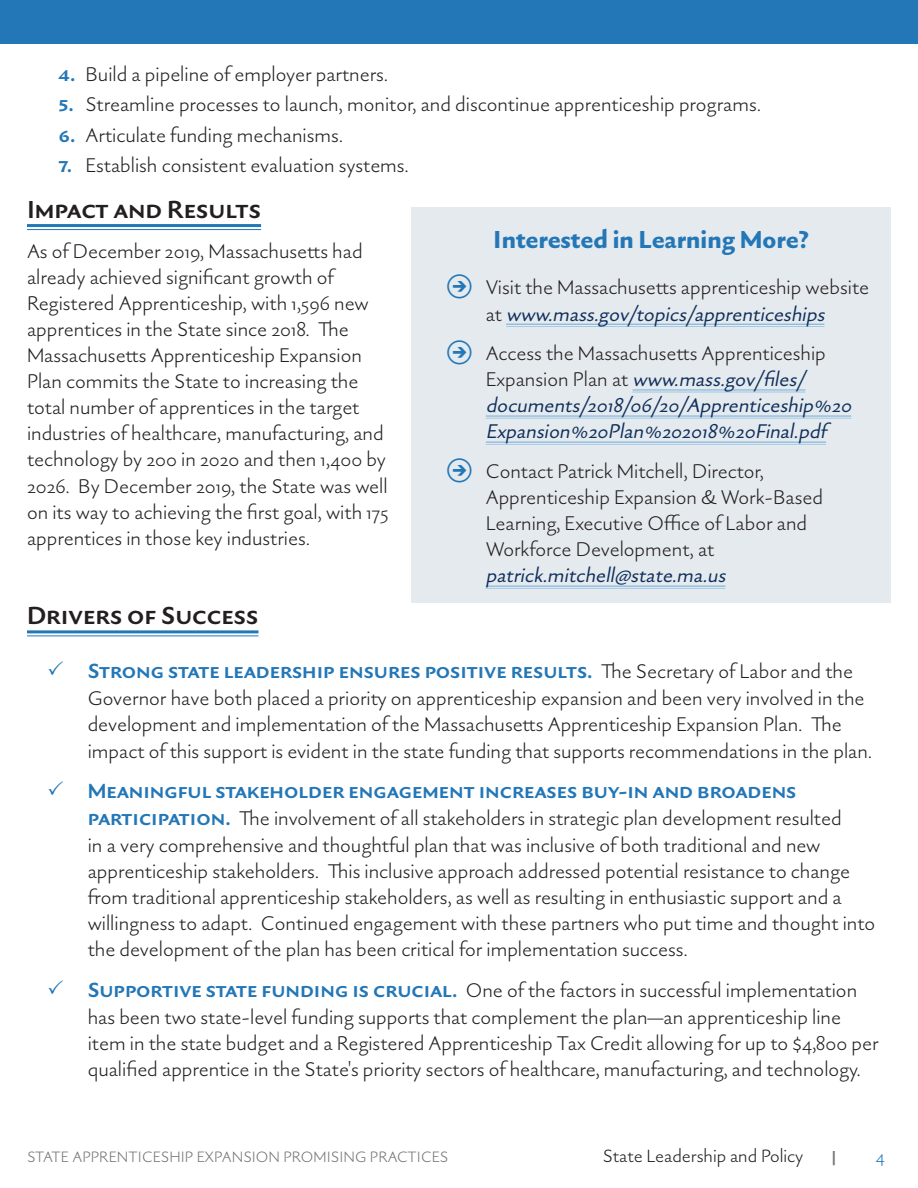
<style>
.page{position:relative;width:918px;height:1188px;background:#fff}
.page>*{position:absolute;margin:0;border:0;box-sizing:border-box;transform-origin:0 0}
.t1{font:600 27px "Gaultier";color:#231f20}
.t2{font:700 27px "Gaultier";color:#2377b7}
.t3{font:600 22.5px "Gaultier";color:#2377b7}
.t4{font:300 21.75px/26.1px "Gaultier";color:#231f20}
.t5{font:italic 21.75px/26.1px "Gaultier";color:#0f2f5b}
.t6{font:300 19.5px "Gaultier";color:#231f20}
.t7{font:300 19.5px "Gaultier";color:#2377b7}
.t8{font:300 16.5px "Gaultier";letter-spacing:.005em;color:#757577}
.s1{font-weight:600;font-size:22.5px;color:#2377b7}
.s2{font-weight:400;font-style:italic;color:#0f2f5b}
.s3{font-weight:300;font-style:normal;color:#231f20}
.s4{font-weight:300;font-size:21.75px;color:#231f20}
</style>
<div class="page">
<div style="left:0;top:0;width:918px;height:43px;background:#2377b7"></div>
<hr style="left:27px;top:224px;width:234px;height:3px;background:#2377b7">
<hr style="left:27px;top:229px;width:234px;height:1px;background:#2377b7">
<hr style="left:27px;top:630px;width:231px;height:3px;background:#2377b7">
<hr style="left:27px;top:635px;width:231px;height:1px;background:#2377b7">
<div style="left:411px;top:208px;width:480px;height:395px;background:#e5eaee"></div>
<hr style="left:506px;top:324px;width:319px;height:3px;background:#fff">
<hr style="left:506px;top:324px;width:319px;height:1px;background:#91bbdb">
<hr style="left:506px;top:326px;width:319px;height:1px;background:#91bbdb">
<hr style="left:632px;top:389px;width:173px;height:3px;background:#fff">
<hr style="left:632px;top:389px;width:173px;height:2px;background:#91bbdb">
<hr style="left:632px;top:392px;width:173px;height:1px;background:#91bbdb">
<hr style="left:486px;top:415px;width:365px;height:3px;background:#fff">
<hr style="left:486px;top:415px;width:365px;height:2px;background:#91bbdb">
<hr style="left:486px;top:418px;width:365px;height:1px;background:#91bbdb">
<hr style="left:486px;top:441px;width:340px;height:3px;background:#fff">
<hr style="left:486px;top:441px;width:340px;height:2px;background:#91bbdb">
<hr style="left:486px;top:444px;width:340px;height:1px;background:#91bbdb">
<hr style="left:486px;top:585px;width:240px;height:3px;background:#fff">
<hr style="left:486px;top:585px;width:240px;height:2px;background:#91bbdb">
<hr style="left:486px;top:588px;width:240px;height:1px;background:#91bbdb">
<p class="t4" style="left:58px;top:62px;width:331px"><span class="s1">4.</span> Build a pipeline of employer partners.</p>
<p class="t4" style="left:58px;top:92px;width:704px"><span class="s1">5.</span> Streamline processes to launch, monitor, and discontinue apprenticeship programs.</p>
<p class="t4" style="left:58px;top:122px;width:286px"><span class="s1">6.</span> Articulate funding mechanisms.</p>
<p class="t4" style="left:58px;top:153px;width:352px"><span class="s1">7.</span> Establish consistent evaluation systems.</p>
<h3 class="t1" style="left:27px;top:193px;width:236px">Impact and Results</h3>
<p class="t4" style="left:27px;top:238px;width:363px">As of December 2019, Massachusetts had already achieved significant growth of Registered Apprenticeship, with 1,596 new apprentices in the State since 2018. The Massachusetts Apprenticeship Expansion Plan commits the State to increasing the total number of apprentices in the target industries of healthcare, manufacturing, and technology by 200 in 2020 and then 1,400 by 2026. By December 2019, the State was well on its way to achieving the first goal, with 175 apprentices in those key industries.</p>
<p class="t2" style="left:493px;top:224px;width:317px">Interested in Learning More?</p>
<p class="t4" style="left:486px;top:275px;width:385px">Visit the Massachusetts apprenticeship website at <span class="s2">www.mass.gov/topics/apprenticeships</span></p>
<p class="t5" style="left:486px;top:341px;width:372px"><span class="s3">Access the Massachusetts Apprenticeship<br>Ex p a n s i o n P l a n at</span> www.mass.gov/files/ documents/2018/06/20/Apprenticeship%20<br>Expansion%20Plan%202018%20Final.pdf</p>
<p class="t4" style="left:486px;top:459px;width:339px">Contact Patrick Mitchell, Director, Apprenticeship Expansion &amp; Work-Based Learning, Executive Office of Labor and Workforce Development, at <span class="s2">patrick.mitchell@state.ma.us</span></p>
<h3 class="t1" style="left:27px;top:600px;width:233px">Drivers of Success</h3>
<p class="t3" style="left:88px;top:658px;width:767px">Strong state leadership ensures positive results. <span class="s4">The Secretary of Labor and the</span></p>
<p class="t4" style="left:88px;top:686px;width:786px">Governor have both placed a priority on apprenticeship expansion and been very involved in the development and implementation of the Massachusetts Apprenticeship Expansion Plan. The impact of this support is evident in the state funding that supports recommendations in the plan.</p>
<p class="t3" style="left:88px;top:778px;width:710px">Meaningful stakeholder engagement increases buy-in and broadens</p>
<p class="t4" style="left:88px;top:806px;width:789px"><span class="s1">participation.</span> The involvement of all stakeholders in strategic plan development resulted<br>in a very comprehensive and thoughtful plan that was inclusive of both traditional and new apprenticeship stakeholders. This inclusive approach addressed potential resistance to change from traditional apprenticeship stakeholders, as well as resulting in enthusiastic support and a willingness to adapt. Continued engagement with these partners who put time and thought into the development of the plan has been critical for implementation success.</p>
<p class="t4" style="left:88px;top:978px;width:792px"><span class="s1">Supportive state funding is crucial.</span> One of the factors in successful implementation has been two state-level funding supports that complement the plan—an apprenticeship line item in the state budget and a Registered Apprenticeship Tax Credit allowing for up to $4,800 per qualified apprentice in the State's priority sectors of healthcare, manufacturing, and technology.</p>
<p class="t8" style="left:27px;top:1147px;width:423px">STATE APPRENTICESHIP EXPANSION PROMISING PRACTICES</p>
<p class="t6" style="left:603px;top:1144px;width:202px">State Leadership and Policy</p>
<p class="t7" style="left:876px;top:1144px;width:11px">4</p>
</div>
